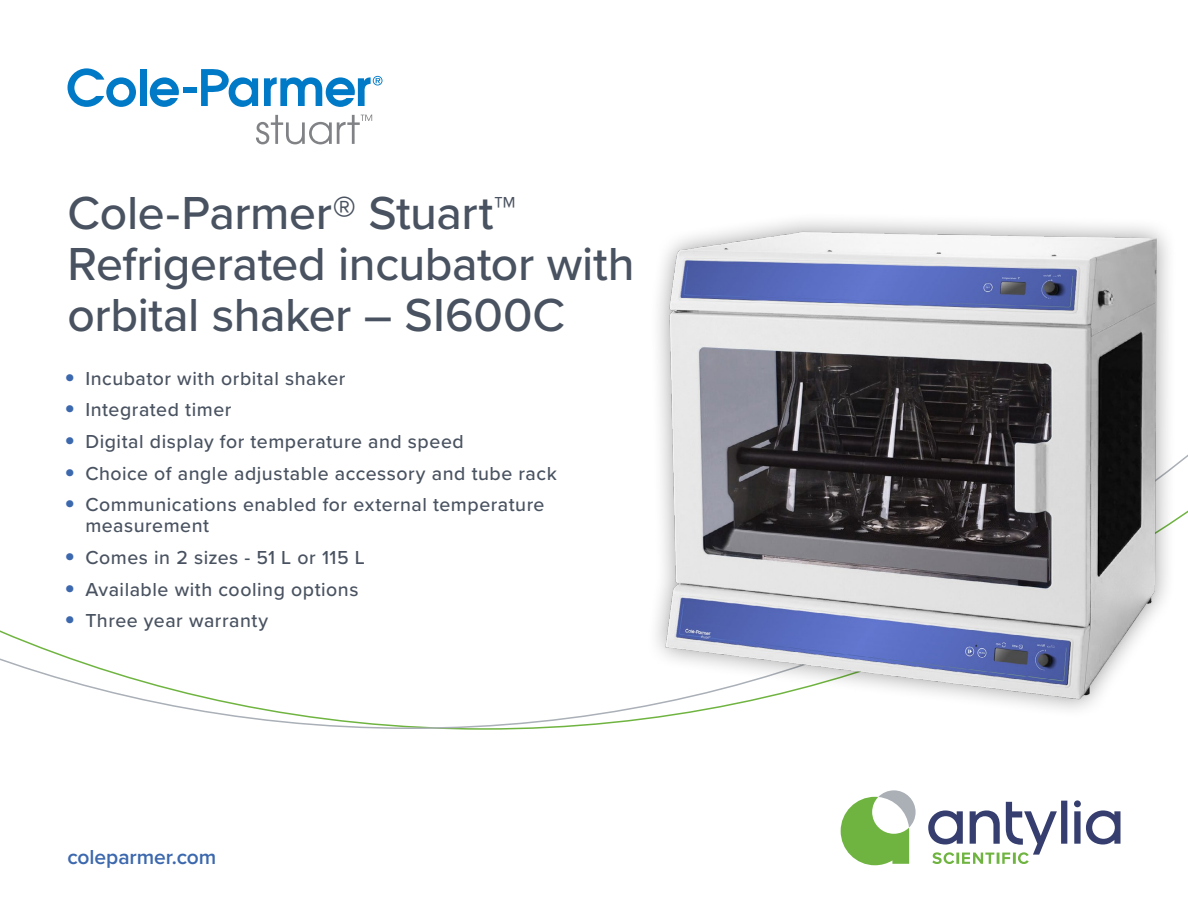
<style>
.page{position:relative;width:1188px;height:918px;background:#fff}
.page>*{position:absolute;margin:0;border:0;box-sizing:border-box;transform-origin:0 0}
.t1{font:500 48px/51px "Proxima Nova";letter-spacing:-.01em;color:#495260}
.t2{font:600 21px "Proxima Nova";letter-spacing:-.005em;color:#3c68ae}
.t3{font:500 19.5px/21px "Proxima Nova";letter-spacing:.025em;color:#495260}
.s1{font-weight:700;font-size:30px;color:#3c68ae}
</style>
<div class="page">
<svg style="left:67px;top:68px;width:69px;height:39px"></svg>
<div style="left:140px;top:69px;width:6px;height:37px;background:#007ac7"></div>
<svg style="left:150px;top:77px;width:29px;height:30px"></svg>
<div style="left:183px;top:87px;width:14px;height:6px;background:#007ac7"></div>
<svg style="left:201px;top:69px;width:57px;height:38px"></svg>
<svg style="left:264px;top:76px;width:119px;height:31px"></svg>
<svg style="left:256px;top:115px;width:116px;height:29px"></svg>
<img style="left:645px;top:220px;width:522px;height:500px">
<div style="left:1074px;top:800px;width:7px;height:7px;background:#353e6e;border-radius:50%"></div>
<svg style="left:1074px;top:810px;width:46px;height:35px"></svg>
<svg style="left:841px;top:790px;width:75px;height:75px"></svg>
<svg style="left:928px;top:801px;width:139px;height:63px"></svg>
<h1 class="t1" style="left:68px;top:186px;width:569px">Cole-Parmer® Stuart™<br>Refrigerated incubator with orbital shaker – SI600C</h1>
<p class="t3" style="left:64px;top:367px;width:283px"><span class="s1">•</span> Incubator with orbital shaker</p>
<p class="t3" style="left:64px;top:399px;width:169px"><span class="s1">•</span> Integrated timer</p>
<p class="t3" style="left:64px;top:430px;width:401px"><span class="s1">•</span> Digital display for temperature and speed</p>
<p class="t3" style="left:64px;top:462px;width:494px"><span class="s1">•</span> Choice of angle adjustable accessory and tube rack</p>
<p class="t3" style="left:85px;top:494px;width:461px;text-indent:-21px"><span class="s1">•</span> Communications enabled for external temperature measurement</p>
<p class="t3" style="left:64px;top:546px;width:302px"><span class="s1">•</span> Comes in 2 sizes - 51 L or 115 L</p>
<p class="t3" style="left:64px;top:578px;width:296px"><span class="s1">•</span> Available with cooling options</p>
<p class="t3" style="left:64px;top:610px;width:205px"><span class="s1">•</span> Three year warranty</p>
<p class="t2" style="left:68px;top:841px;width:150px">coleparmer.com</p>
</div>
